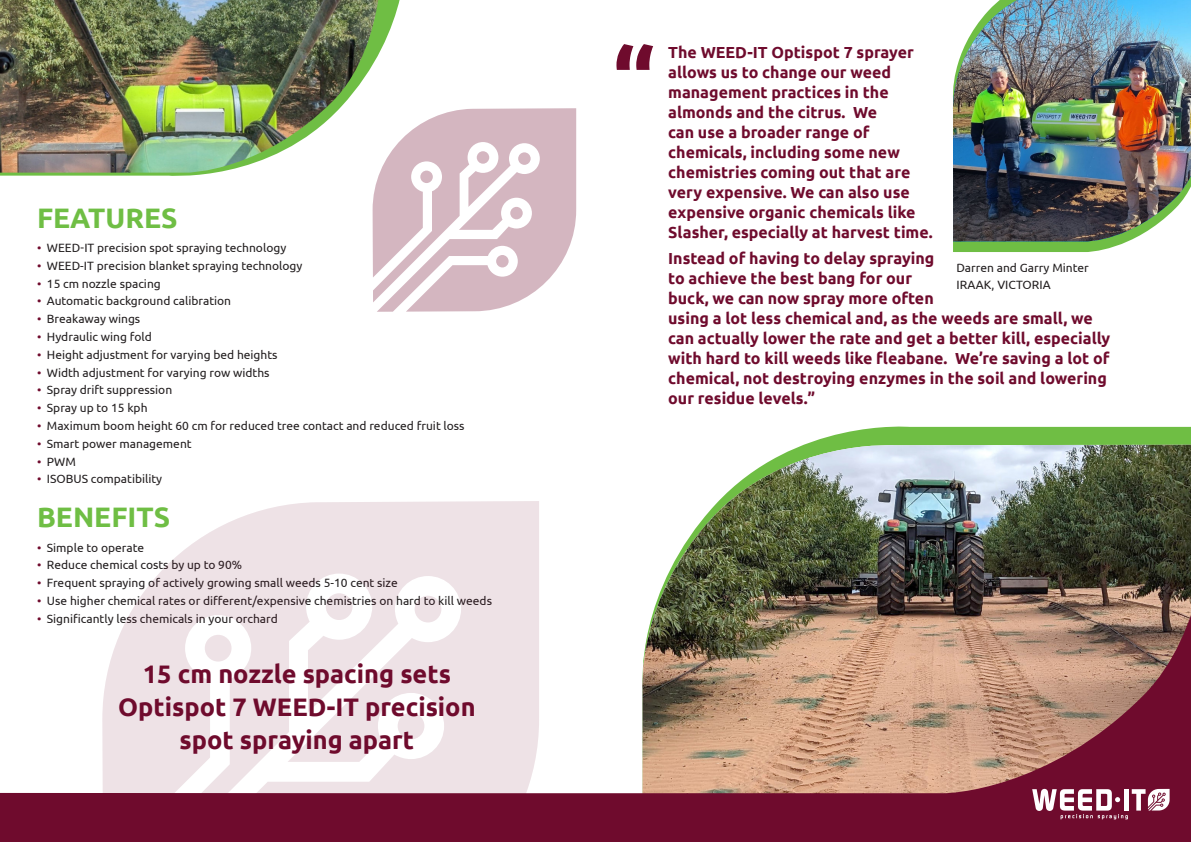
<style>
.page{position:relative;width:1191px;height:842px;background:#fff}
.page>*{position:absolute;margin:0;border:0;box-sizing:border-box;transform-origin:0 0}
.t1{font:700 92px "Ubuntu";color:#6f0b2d}
.t2{font:700 28.1px "Ubuntu";color:#6fbe44}
.t3{font:700 25.3px "Ubuntu";color:#6f0b2d}
.t4{font:700 16px/20px "Ubuntu";color:#6f0b2d}
.t5{font:12px "Ubuntu";color:#231f20}
.s1{color:#6f0b2d}
</style>
<div class="page">
<svg style="left:820px;top:426px;width:371px;height:13px;background:#82c65c"></svg>
<img style="left:702px;top:443px;width:489px;height:77px">
<img style="left:0;top:520px;width:1191px;height:274px">
<div style="left:0;top:794px;width:1191px;height:48px;background:#6f0b2d"></div>
<svg style="left:0;top:0;width:400px;height:176px"></svg>
<svg style="left:1032px;top:789px;width:137px;height:30px"></svg>
<img style="left:0;top:0;width:378px;height:173px">
<svg style="left:102px;top:501px;width:437px;height:293px;fill:#eee2e6"></svg>
<svg style="left:953px;top:241px;width:176px;height:11px;background:#79bf58"></svg>
<img style="left:952px;top:0;width:239px;height:241px">
<svg style="left:372px;top:108px;width:204px;height:204px;fill:#d4b6c0"></svg>
<p class="t2" style="left:37px;top:201px;width:142px">FEATURES</p>
<p class="t5" style="left:37px;top:240px;width:251px"><span class="s1">•</span> WEED-IT precision spot spraying technology</p>
<p class="t5" style="left:37px;top:258px;width:267px"><span class="s1">•</span> WEED-IT precision blanket spraying technology</p>
<p class="t5" style="left:37px;top:276px;width:125px"><span class="s1">•</span> 15 cm nozzle spacing</p>
<p class="t5" style="left:37px;top:294px;width:196px"><span class="s1">•</span> Automatic background calibration</p>
<p class="t5" style="left:37px;top:312px;width:105px"><span class="s1">•</span> Breakaway wings</p>
<p class="t5" style="left:37px;top:329px;width:116px"><span class="s1">•</span> Hydraulic wing fold</p>
<p class="t5" style="left:37px;top:347px;width:242px"><span class="s1">•</span> Height adjustment for varying bed heights</p>
<p class="t5" style="left:37px;top:365px;width:234px"><span class="s1">•</span> Width adjustment for varying row widths</p>
<p class="t5" style="left:37px;top:383px;width:137px"><span class="s1">•</span> Spray drift suppression</p>
<p class="t5" style="left:37px;top:401px;width:112px"><span class="s1">•</span> Spray up to 15 kph</p>
<p class="t5" style="left:37px;top:418px;width:429px"><span class="s1">•</span> Maximum boom height 60 cm for reduced tree contact and reduced fruit loss</p>
<p class="t5" style="left:37px;top:436px;width:156px"><span class="s1">•</span> Smart power management</p>
<p class="t5" style="left:37px;top:454px;width:40px"><span class="s1">•</span> PWM</p>
<p class="t5" style="left:37px;top:472px;width:127px"><span class="s1">•</span> ISOBUS compatibility</p>
<p class="t2" style="left:37px;top:500px;width:135px">BENEFITS</p>
<p class="t5" style="left:37px;top:540px;width:109px"><span class="s1">•</span> Simple to operate</p>
<p class="t5" style="left:37px;top:558px;width:207px"><span class="s1">•</span> Reduce chemical costs by up to 90%</p>
<p class="t5" style="left:37px;top:576px;width:362px"><span class="s1">•</span> Frequent spraying of actively growing small weeds 5-10 cent size</p>
<p class="t5" style="left:37px;top:593px;width:456px"><span class="s1">•</span> Use higher chemical rates or different/expensive chemistries on hard to kill weeds</p>
<p class="t5" style="left:37px;top:611px;width:242px"><span class="s1">•</span> Significantly less chemicals in your orchard</p>
<p class="t3" style="left:143px;top:659px;width:309px">15 cm nozzle spacing sets</p>
<p class="t3" style="left:118px;top:692px;width:359px">Optispot 7 WEED-IT precision</p>
<p class="t3" style="left:180px;top:724px;width:236px">spot spraying apart</p>
<p class="t1" style="left:613px;top:27px;width:43px">“</p>
<p class="t4" style="left:668px;top:42px;width:266px">The WEED-IT Optispot 7 sprayer allows us to change our weed management practices in the almonds and the citrus. We<br>can use a broader range of chemicals, including some new chemistries coming out that are very expensive. We can also use expensive organic chemicals like<br>Slasher, especially at harvest time.</p>
<p class="t4" style="left:668px;top:248px;width:443px">Instead of having to delay spraying<br>to achieve the best bang for our<br>buck, we can now spray more often<br>using a lot less chemical and, as the weeds are small, we can actually lower the rate and get a better kill, especially with hard to kill weeds like fleabane. We’re saving a lot of chemical, not destroying enzymes in the soil and lowering our residue levels.”</p>
<p class="t5" style="left:956px;top:260px;width:134px">Darren and Garry Minter</p>
<p class="t5" style="left:956px;top:277px;width:96px">IRAAK, VICTORIA</p>
</div>
